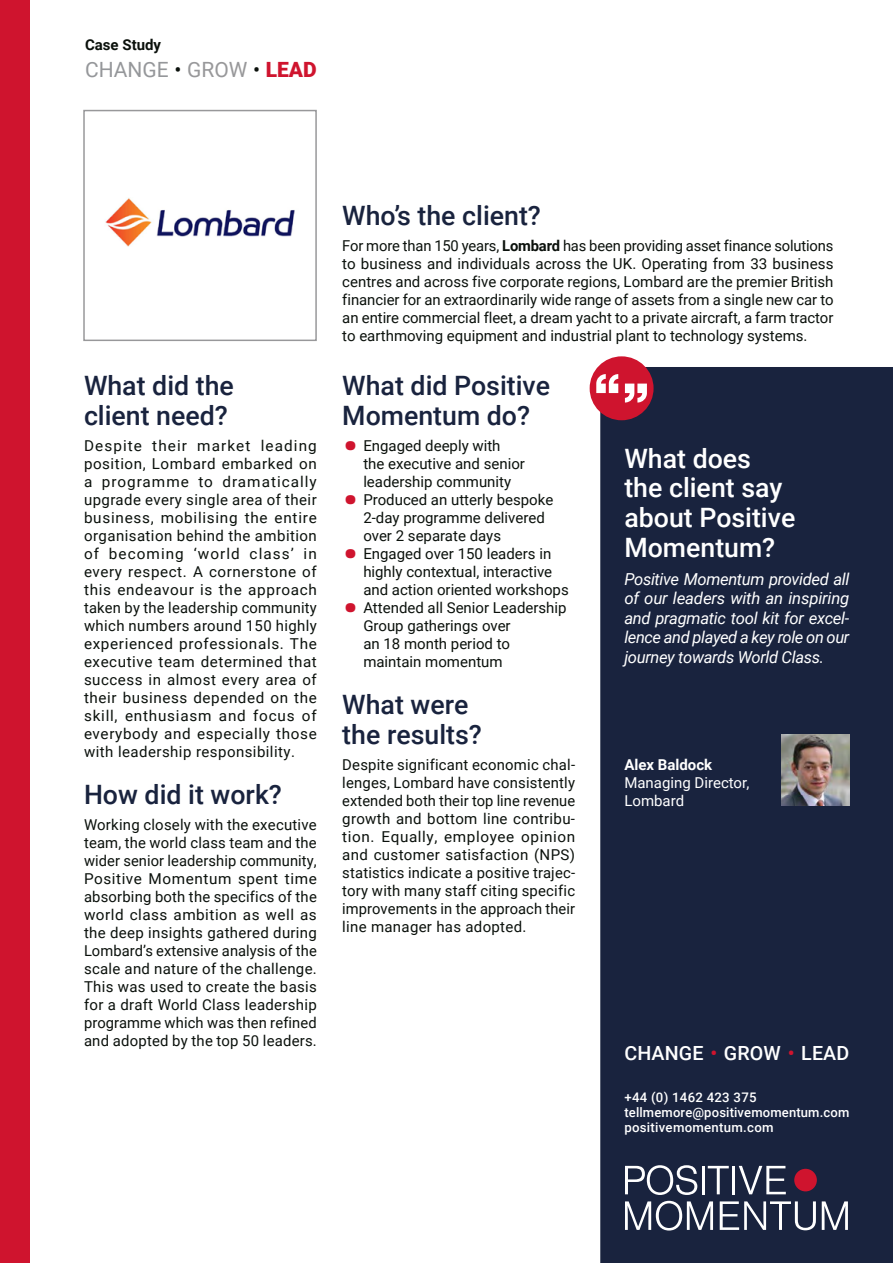
<style>
.page{position:relative;width:893px;height:1263px;background:#fff}
.page>*{position:absolute;margin:0;border:0;box-sizing:border-box;transform-origin:0 0}
.Sub_headings{font:500 26.7px/29.7px "Roboto";color:#19233e}
.Sub_headings-2{font:500 26.7px/29.7px "Roboto";color:#fff}
.folio{font:21px "Roboto";color:#95979a}
.t1{font:500 19.5px "Roboto";letter-spacing:.005em;color:#fff}
.testimonial{font:italic 16.5px/19.5px "Roboto";letter-spacing:-.025em;color:#fff;text-align:justify}
.body{font:15px/18px "Roboto";color:#0b110c;text-align:justify}
.body-2{font:15px/18px "Roboto";color:#fff}
.folio-2{font:700 15px "Roboto";color:#0b110c}
.t2{font:500 13.2px/15px "Roboto";letter-spacing:.01em;color:#fff}
.s1{color:#0b110c}
.s2{color:#98989a}
.s3{font-weight:900;color:#cf142e}
.s4{font-weight:700}
.s5{font-family:"Open Sans";font-size:39px;color:#cf142e}
.s6{color:#cf142e}
</style>
<div class="page">
<div style="left:600px;top:367px;width:293px;height:896px;background:#19233e"></div>
<div style="left:0;top:0;width:30px;height:1263px;background:#cf142e"></div>
<svg style="left:625px;top:1165px;width:72px;height:30px"></svg>
<hr style="left:702px;top:1166px;width:3px;height:28px;background:#fff">
<svg style="left:708px;top:1166px;width:21px;height:28px"></svg>
<hr style="left:732px;top:1166px;width:3px;height:28px;background:#fff">
<svg style="left:739px;top:1166px;width:47px;height:28px"></svg>
<svg style="left:625px;top:1201px;width:88px;height:29px"></svg>
<svg style="left:720px;top:1201px;width:96px;height:29px"></svg>
<svg style="left:822px;top:1201px;width:26px;height:29px"></svg>
<div style="left:794px;top:1169px;width:23px;height:22px;background:#cf142e;border-radius:50%"></div>
<svg style="left:590px;top:356px;width:64px;height:64px"></svg>
<img style="left:105px;top:198px;width:190px;height:48px">
<div style="left:83px;top:110px;width:234px;height:231px;border:2px solid #98989a"></div>
<img style="left:781px;top:735px;width:68px;height:71px">
<p class="folio-2" style="left:85px;top:34px;width:78px">Case Study</p>
<p class="folio" style="left:85px;top:54px;width:233px">CHANGE <span class="s1">•</span> <span class="s2">GROW</span> <span class="s1">•</span> <span class="s3">LEAD</span></p>
<p class="Sub_headings" style="left:84px;top:370px;width:151px">What did the client need?</p>
<p class="body" style="left:84px;top:436px;width:234px">Despite their market leading position, Lombard embarked on a programme to dramatically upgrade every single area of their business, mobilising the entire organisation behind the ambition of becoming ‘world class’ in every respect. A cornerstone of this endeavour is the approach taken by the leadership community which numbers around 150 highly experienced professionals. The executive team determined that success in almost every area of their business depended on the skill, enthusiasm and focus of everybody and especially those with leadership responsibility.</p>
<p class="Sub_headings" style="left:84px;top:779px;width:199px">How did it work?</p>
<p class="body" style="left:84px;top:815px;width:234px">Working closely with the executive team, the world class team and the wider senior leadership community, Positive Momentum spent time absorbing both the specifics of the world class ambition as well as the deep insights gathered during Lombard’s extensive analysis of the scale and nature of the challenge.<br>This was used to create the basis for a draft World Class leadership programme which was then refined and adopted by the top 50 leaders.</p>
<p class="Sub_headings" style="left:342px;top:199px;width:200px">Who’s the client?</p>
<p class="body" style="left:342px;top:236px;width:493px">For more than 150 years, <span class="s4">Lombard</span> has been providing asset finance solutions to business and individuals across the UK. Operating from 33 business centres and across five corporate regions, Lombard are the premier British financier for an extraordinarily wide range of assets from a single new car to an entire commercial fleet, a dream yacht to a private aircraft, a farm tractor to earthmoving equipment and industrial plant to technology systems.</p>
<p class="Sub_headings" style="left:342px;top:370px;width:209px">What did Positive<br>Momentum do?</p>
<p class="body" style="left:363px;top:436px;width:163px;text-align:left;text-indent:-21px"><span class="s5">•</span> Engaged deeply with the executive and senior leadership community</p>
<p class="body" style="left:363px;top:490px;width:191px;text-align:left;text-indent:-21px"><span class="s5">•</span> Produced an utterly bespoke<br>2-day programme delivered over 2 separate days</p>
<p class="body" style="left:363px;top:544px;width:207px;text-align:left;text-indent:-21px"><span class="s5">•</span> Engaged over 150 leaders in highly contextual, interactive and action oriented workshops</p>
<p class="body" style="left:363px;top:598px;width:205px;text-align:left;text-indent:-21px"><span class="s5">•</span> Attended all Senior Leadership<br>Group gatherings over<br>an 18 month period to maintain momentum</p>
<p class="Sub_headings" style="left:342px;top:689px;width:141px">What were the results?</p>
<p class="body" style="left:342px;top:755px;width:234px">Despite significant economic chal&shy;lenges, Lombard have consistently extended both their top line revenue growth and bottom line contribu&shy;tion. Equally, employee opinion and customer satisfaction (NPS) statistics indicate a positive trajec&shy;tory with many staff citing specific improvements in the approach their line manager has adopted.</p>
<p class="Sub_headings-2" style="left:624px;top:442px;width:172px">What does the client say about Positive<br>Momentum?</p>
<p class="testimonial" style="left:624px;top:569px;width:227px">Positive Momentum provided all of our leaders with an inspiring and pragmatic tool kit for excel&shy;lence and played a key role on our journey towards World Class.</p>
<p class="body-2" style="left:624px;top:755px;width:126px"><span class="s4">Alex Baldock<br></span>Managing Director,<br>Lombard</p>
<h3 class="t1" style="left:624px;top:1039px;width:226px">CHANGE <span class="s6">•</span> GROW <span class="s6">•</span> LEAD</h3>
<p class="t2" style="left:624px;top:1090px;width:227px">+44 (0) 1462 423 375 tellmemore@positivemomentum.com positivemomentum.com</p>
</div>
